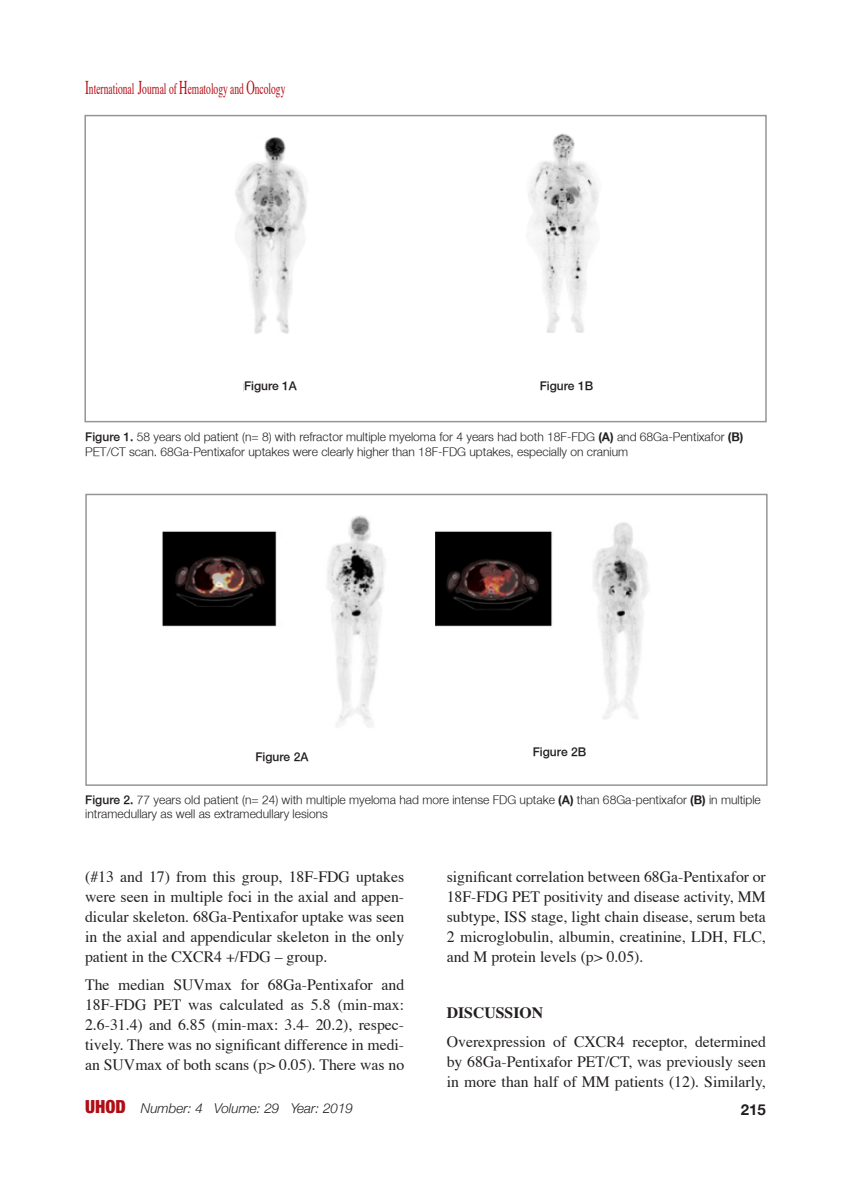
<style>
.page{position:relative;width:851px;height:1191px;background:#fff}
.page>*{position:absolute;margin:0;border:0;box-sizing:border-box;transform-origin:0 0}
.t1{font:15.9px "Times";color:#b00d15;scale:.6 1}
.t2{font:15.75px/20px "Times";color:#231f20;text-align:justify}
.t3{font:700 15.75px "Times";color:#231f20}
.t4{font:700 15px "Helvetica Neue";color:#231f20}
.t5{font:italic 300 13.5px "Helvetica Neue";color:#231f20}
.t6{font:300 12px/14.4px "Helvetica Neu";color:#231f20}
.t7{font:500 12px "Helvetica Neu";color:#231f20}
.s1{font-size:19.5px}
.s2{font-weight:500}
.s3{font-weight:700}
.s4{font-weight:900;font-style:normal;font-stretch:condensed;font-size:18px;color:#b00d15}
</style>
<div class="page">
<img style="left:162px;top:516px;width:487px;height:212px">
<div style="left:85px;top:494px;width:682px;height:292px;border:2px solid #939598"></div>
<img style="left:235px;top:133px;width:363px;height:259px">
<div style="left:84px;top:115px;width:682px;height:307px;border:2px solid #939598"></div>
<div style="left:244px;top:378px;width:58px;height:19px;background:#fff"></div>
<div style="left:539px;top:378px;width:58px;height:19px;background:#fff"></div>
<p class="t1" style="left:85px;top:78px;width:335px"><span class="s1">I</span>nternational <span class="s1">J</span>ournal of <span class="s1">H</span>ematology and <span class="s1">O</span>ncology</p>
<p class="t7" style="left:244px;top:378px;width:54px">Figure 1A</p>
<p class="t7" style="left:539px;top:378px;width:55px">Figure 1B</p>
<p class="t6" style="left:85px;top:429px;width:659px"><span class="s2">Figure 1.</span> 58 years old patient (n= 8) with refractor multiple myeloma for 4 years had both 18F-FDG <span class="s3">(A)</span> and 68Ga-Pentixafor <span class="s3">(B)<br></span>PET/CT scan. 68Ga-Pentixafor uptakes were clearly higher than 18F-FDG uptakes, especially on cranium</p>
<p class="t7" style="left:255px;top:749px;width:54px">Figure 2A</p>
<p class="t7" style="left:532px;top:745px;width:55px">Figure 2B</p>
<p class="t6" style="left:85px;top:792px;width:677px"><span class="s2">Figure 2.</span> 77 years old patient (n= 24) with multiple myeloma had more intense FDG uptake <span class="s3">(A)</span> than 68Ga-pentixafor <span class="s3">(B)</span> in multiple intramedullary as well as extramedullary lesions</p>
<p class="t2" style="left:85px;top:867px;width:320px">(#13 and 17) from this group, 18F-FDG uptakes were seen in multiple foci in the axial and appen&shy;dicular skeleton. 68Ga-Pentixafor uptake was seen in the axial and appendicular skeleton in the only patient in the CXCR4 +/FDG – group.</p>
<p class="t2" style="left:85px;top:975px;width:320px">The median SUVmax for 68Ga-Pentixafor and 18F-FDG PET was calculated as 5.8 (min-max:<br>2.6-31.4) and 6.85 (min-max: 3.4- 20.2), respec&shy;tively. There was no significant difference in medi&shy;an SUVmax of both scans (p&gt; 0.05). There was no</p>
<p class="t2" style="left:446px;top:867px;width:320px">significant correlation between 68Ga-Pentixafor or 18F-FDG PET positivity and disease activity, MM subtype, ISS stage, light chain disease, serum beta 2 microglobulin, albumin, creatinine, LDH, FLC, and M protein levels (p&gt; 0.05).</p>
<p class="t3" style="left:446px;top:1002px;width:98px">DISCUSSION</p>
<p class="t2" style="left:446px;top:1032px;width:320px">Overexpression of CXCR4 receptor, determined by 68Ga-Pentixafor PET/CT, was previously seen in more than half of MM patients (12). Similarly,</p>
<p class="t5" style="left:85px;top:1097px;width:269px"><span class="s4">UHOD</span> Number: 4 Volume: 29 Year: 2019</p>
<p class="t4" style="left:740px;top:1096px;width:27px">215</p>
</div>
